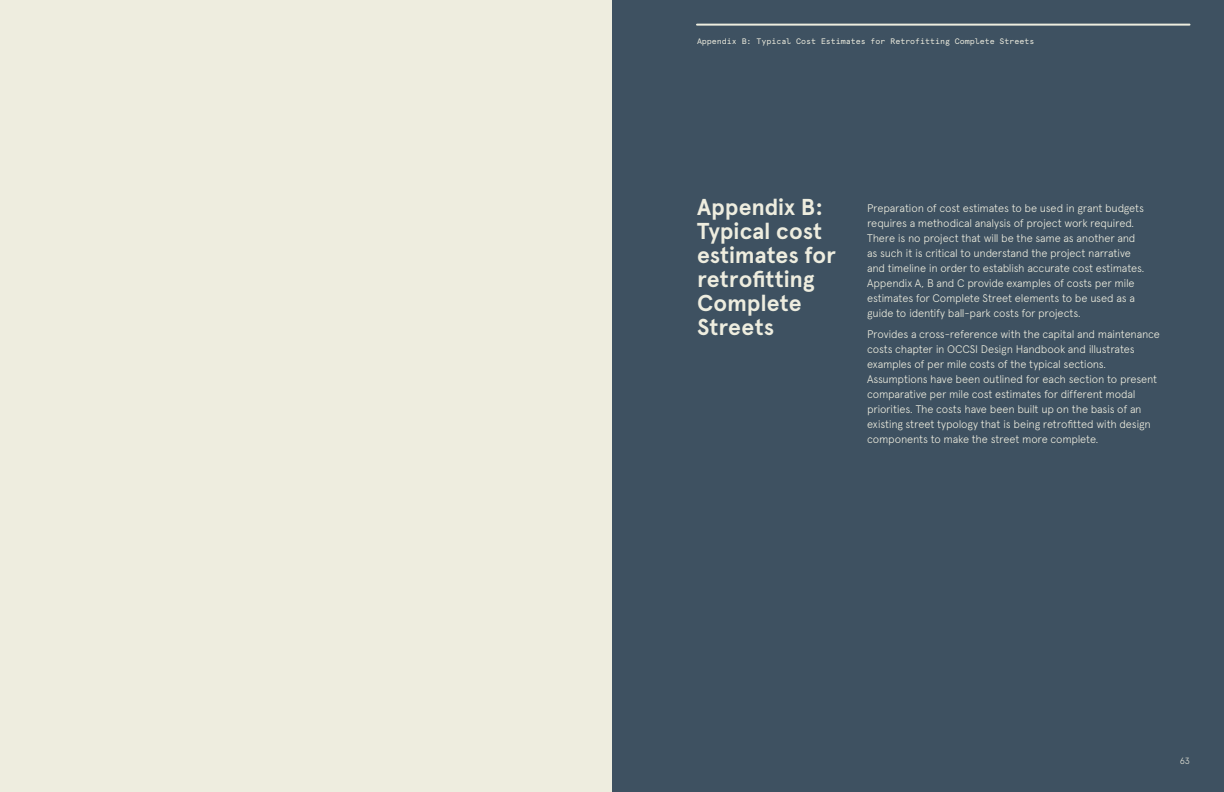
<style>
.page{position:relative;width:1224px;height:792px;background:#eeeddf}
.page>*{position:absolute;margin:0;border:0;box-sizing:border-box;transform-origin:0 0}
.H0_4{font:700 23px/24px "Apercu";color:#eeeddf}
.Body{font:300 11px/15px "Apercu";letter-spacing:-.02em;color:#eeeddf}
.t1{font:300 9px "Apercu";color:#eeeddf}
.Running_header_divid{font:8px "Apercu Mono";color:#eeeddf}
</style>
<div class="page">
<div style="left:612px;top:0;width:612px;height:792px;background:#3e5161"></div>
<hr style="left:697px;top:24px;width:493px;height:2px;background:#eeeddf">
<p class="Running_header_divid" style="left:697px;top:37px;width:339px">Appendix B: Typical Cost Estimates for Retrofitting Complete Streets</p>
<p class="H0_4" style="left:697px;top:195px;width:140px">Appendix B:<br>Typical cost estimates for retrofitting<br>Complete<br>Streets</p>
<p class="Body" style="left:867px;top:200px;width:279px">Preparation of cost estimates to be used in grant budgets requires a methodical analysis of project work required.<br>There is no project that will be the same as another and as such it is critical to understand the project narrative and timeline in order to establish accurate cost estimates.<br>Appendix A, B and C provide examples of costs per mile estimates for Complete Street elements to be used as a guide to identify ball-park costs for projects.</p>
<p class="Body" style="left:867px;top:326px;width:294px">Provides a cross-reference with the capital and maintenance costs chapter in OCCSI Design Handbook and illustrates examples of per mile costs of the typical sections.<br>Assumptions have been outlined for each section to present comparative per mile cost estimates for different modal priorities. The costs have been built up on the basis of an existing street typology that is being retrofitted with design components to make the street more complete.</p>
<p class="t1" style="left:1180px;top:756px;width:12px">63</p>
</div>
